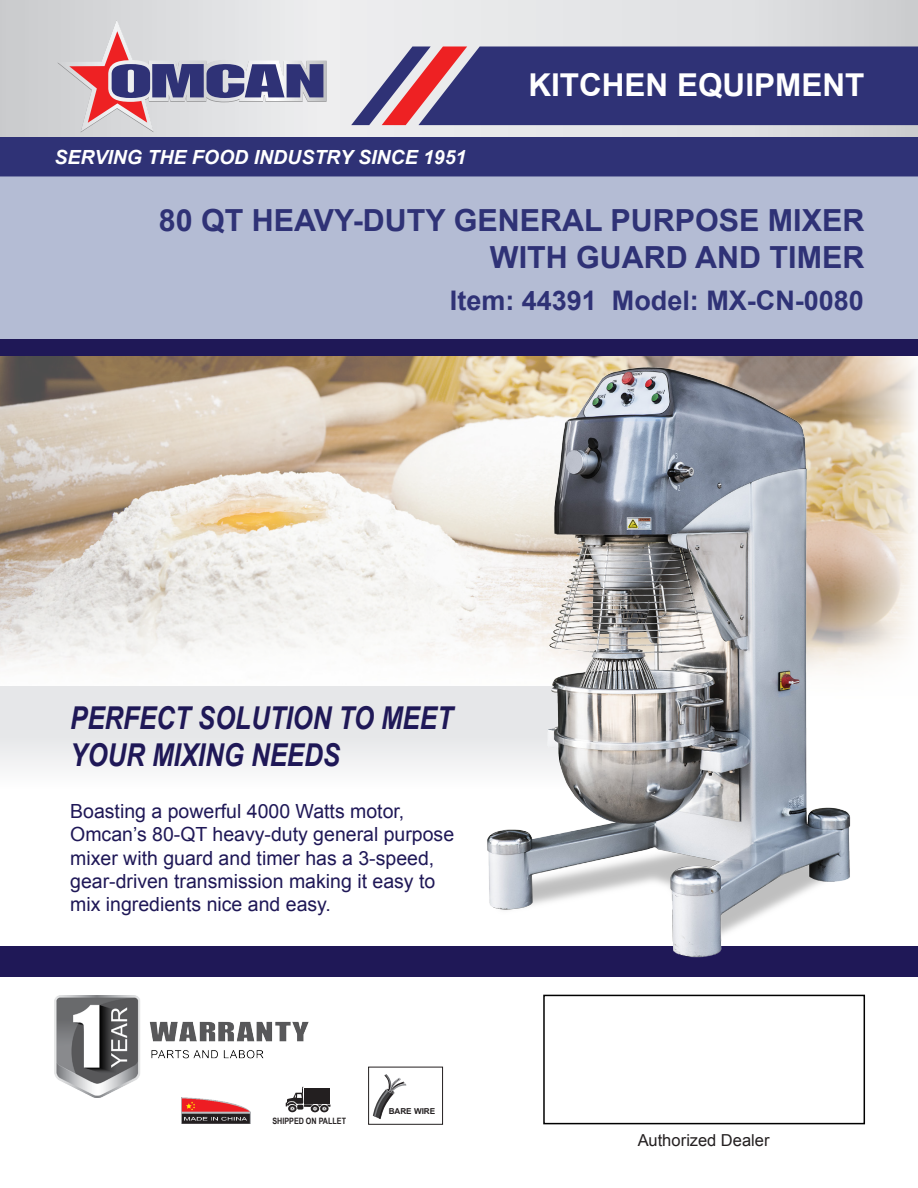
<style>
.page{position:relative;width:918px;height:1188px;background:#fff}
.page>*{position:absolute;margin:0;border:0;box-sizing:border-box;transform-origin:0 0}
.t1{font:italic 700 31.5px/37.8px "Arial Narrow";color:#1f1857}
.t2{font:700 31.5px "Arial";color:#fff}
.t3{font:700 30.45px/36.6px "Arial";color:#2f3276;text-align:right}
.t4{font:700 27px "Arial";color:#2f3276}
.t5{font:19.5px/23.4px "Arial";color:#1f1857}
.t6{font:italic 700 19.5px "Arial";color:#fff}
.t7{font:16.5px "Arial";color:#231f20}
.t8{font:700 8.7px "Arial Narrow";color:#231f20}
.t9{font:700 8.1px "Arial";color:#231f20}
</style>
<div class="page">
<svg style="left:0;top:0;width:918px;height:137px;background:#dedee0"></svg>
<div style="left:0;top:137px;width:918px;height:39px;background:#2f3276"></div>
<svg style="left:351px;top:46px;width:567px;height:79px;background:#4a447e"></svg>
<svg style="left:57px;top:21px;width:270px;height:112px;background:#bfb5c2"></svg>
<img style="left:0;top:356px;width:916px;height:315px">
<div style="left:0;top:686px;width:636px;height:102px;background:linear-gradient(to bottom,#e0e1e4,#f8f8f9)"></div>
<div style="left:0;top:176px;width:918px;height:163px;background:#b4bcd4"></div>
<div style="left:0;top:339px;width:918px;height:17px;background:#1f1857"></div>
<div style="left:0;top:947px;width:918px;height:30px;background:#1f1857"></div>
<div style="left:543px;top:995px;width:322px;height:129px;border:2px solid #000"></div>
<div style="left:311px;top:1105px;width:8px;height:7px;background:#231f20;border-radius:50%"></div>
<svg style="left:286px;top:1088px;width:45px;height:23px"></svg>
<img style="left:182px;top:1098px;width:68px;height:26px">
<img style="left:54px;top:996px;width:255px;height:102px">
<img style="left:429px;top:356px;width:475px;height:602px">
<svg style="left:373px;top:1074px;width:33px;height:45px"></svg>
<p class="t6" style="left:54px;top:144px;width:414px">SERVING THE FOOD INDUSTRY SINCE 1951</p>
<p class="t2" style="left:528px;top:64px;width:338px">KITCHEN EQUIPMENT</p>
<p class="t3" style="left:159px;top:203px;width:707px">80 QT HEAVY-DUTY GENERAL PURPOSE MIXER<br>WITH GUARD AND TIMER</p>
<p class="t4" style="left:450px;top:282px;width:416px">Item: 44391 Model: MX-CN-0080</p>
<p class="t1" style="left:70px;top:697px;width:384px">PERFECT SOLUTION TO MEET<br>YOUR MIXING NEEDS</p>
<p class="t5" style="left:70px;top:800px;width:336px">Boasting a powerful 4000 Watts motor,</p>
<p class="t5" style="left:70px;top:823px;width:386px">Omcan’s 80-QT heavy-duty general purpose mixer with guard and timer has a 3-speed,</p>
<p class="t5" style="left:70px;top:870px;width:367px">gear-driven transmission making it easy to</p>
<p class="t5" style="left:70px;top:893px;width:262px">mix ingredients nice and easy.</p>
<p class="t8" style="left:273px;top:1114px;width:75px">SHIPPED ON PALLET</p>
<p class="t9" style="left:389px;top:1105px;width:48px">BARE WIRE</p>
<p class="t7" style="left:638px;top:1129px;width:133px">Authorized Dealer</p>
</div>
